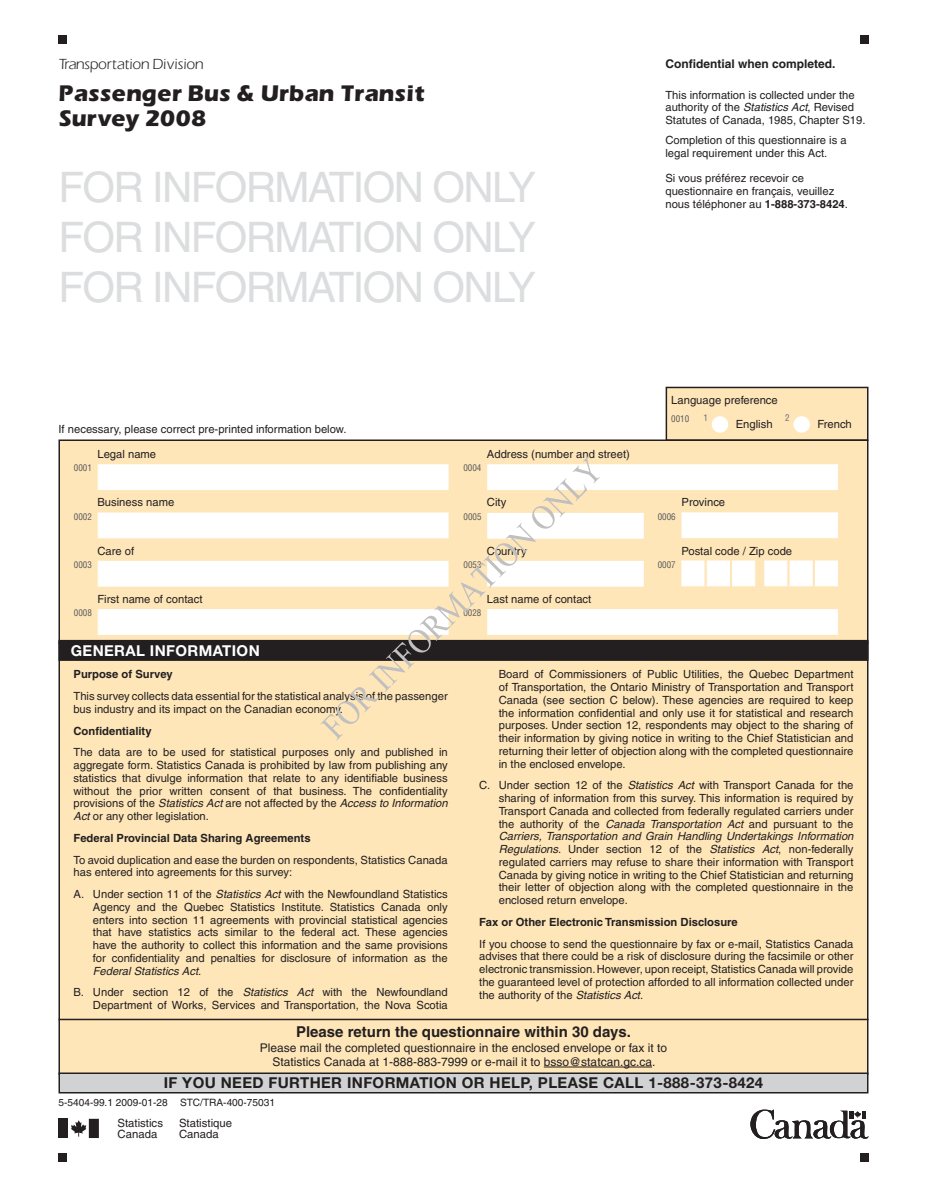
<style>
.page{position:relative;width:927px;height:1197px;background:#fff}
.page>*{position:absolute;margin:0;border:0;box-sizing:border-box;transform-origin:0 0}
.t1{font:42px/50.4px "Helvetica";letter-spacing:-.04em;color:#dcdddf;text-align:justify}
.t2{font:700 21px/25.5px "Eras";color:#231f20}
.t3{font:700 15px "Helvetica Neue LT Std";letter-spacing:.025em;color:#231f20}
.t4{font:700 15px "Helvetica";color:#231f20}
.t5{font:700 15px "Helvetica Neue LT Std";letter-spacing:.025em;color:#fff}
.t6{font:13.5px "Eras";color:#231f20}
.t7{font:12px/13.5px "Helvetica";color:#231f20;text-align:center}
.t8{font:700 12px "Helvetica";color:#231f20}
.t9{font:11.4px/11.4px "Helvetica";color:#231f20}
.t10{font:11.25px/12.8px "Helvetica";color:#231f20}
.t11{font:700 11.25px "Helvetica";color:#231f20}
.t12{font:10.2px "Helvetica";color:#231f20}
.t13{font:condensed 9px "Helvetica";color:#57585a}
.t14{font:condensed 9px "Helvetica";color:#6c6d70}
.s1{font-style:italic}
.s2{font-weight:700}
</style>
<div class="page">
<div style="left:58px;top:36px;width:9px;height:8px;background:#231f20"></div>
<div style="left:860px;top:36px;width:8px;height:8px;background:#231f20"></div>
<div style="left:58px;top:1153px;width:9px;height:8px;background:#231f20"></div>
<div style="left:860px;top:1153px;width:8px;height:8px;background:#231f20"></div>
<div style="left:58px;top:1119px;width:10px;height:19px;background:#231f20"></div>
<svg style="left:71px;top:1119px;width:28px;height:19px"></svg>
<div style="left:666px;top:387px;width:202px;height:53px;background:#fee6b9"></div>
<div style="left:666px;top:387px;width:202px;height:54px;border:2px solid #231f20"></div>
<div style="left:59px;top:440px;width:809px;height:203px;background:#fee6b9"></div>
<div style="left:58px;top:440px;width:810px;height:204px;border:2px solid #231f20"></div>
<div style="left:59px;top:642px;width:809px;height:432px;background:#fee6b9"></div>
<div style="left:59px;top:1073px;width:809px;height:20px;background:#d1d2d4"></div>
<div style="left:58px;top:1072px;width:810px;height:22px;border:2px solid #231f20"></div>
<div style="left:712px;top:416px;width:16px;height:17px;background:#fff;border-radius:50%"></div>
<div style="left:793px;top:416px;width:17px;height:17px;background:#fff;border-radius:50%"></div>
<svg style="left:750px;top:1110px;width:119px;height:29px"></svg>
<hr style="left:544px;top:1067px;width:108px;height:1px;background:#231f20">
<div style="left:98px;top:464px;width:350px;height:26px;background:#fff;border:1px solid #fff"></div>
<div style="left:488px;top:464px;width:350px;height:26px;background:#fff;border:1px solid #fff"></div>
<div style="left:98px;top:512px;width:350px;height:26px;background:#fff;border:1px solid #fff"></div>
<div style="left:488px;top:513px;width:156px;height:25px;background:#fff"></div>
<div style="left:98px;top:561px;width:350px;height:25px;background:#fff"></div>
<div style="left:488px;top:561px;width:156px;height:25px;background:#fff"></div>
<div style="left:682px;top:512px;width:156px;height:26px;background:#fff;border:1px solid #fff"></div>
<div style="left:98px;top:609px;width:350px;height:26px;background:#fff"></div>
<div style="left:488px;top:609px;width:350px;height:26px;background:#fff"></div>
<div style="left:682px;top:560px;width:22px;height:26px;background:#fff;border:1px solid #fff"></div>
<div style="left:707px;top:560px;width:23px;height:26px;background:#fff;border:1px solid #fff"></div>
<div style="left:732px;top:560px;width:23px;height:26px;background:#fff;border:1px solid #fff"></div>
<div style="left:765px;top:560px;width:22px;height:26px;background:#fff;border:1px solid #fff"></div>
<div style="left:790px;top:560px;width:22px;height:26px;background:#fff;border:1px solid #fff"></div>
<div style="left:815px;top:560px;width:23px;height:26px;background:#fff;border:1px solid #fff"></div>
<div style="left:59px;top:640px;width:809px;height:20px;background:#231f20"></div>
<div style="left:58px;top:640px;width:810px;height:21px;border:1px solid #231f20"></div>
<hr style="left:58px;top:1019px;width:810px;height:1px;background:#231f20">
<svg style="left:320px;top:456px;width:280px;height:285px"></svg>
<p class="t6" style="left:58px;top:55px;width:146px">Transportation Division</p>
<h2 class="t2" style="left:58px;top:80px;width:368px">Passenger Bus &amp; Urban Transit<br>Survey 2008</h2>
<h1 class="t1" style="left:58px;top:162px;width:479px">FOR INFORMATION ONLY FOR INFORMATION ONLY FOR INFORMATION ONLY</h1>
<p class="t8" style="left:665px;top:56px;width:172px">Confidential when completed.</p>
<p class="t10" style="left:665px;top:88px;width:202px">This information is collected under the authority of the <span class="s1">Statistics Act</span>, Revised<br>Statutes of Canada, 1985, Chapter S19.</p>
<p class="t10" style="left:665px;top:134px;width:183px">Completion of this questionnaire is a legal requirement under this Act.</p>
<p class="t10" style="left:665px;top:172px;width:184px">Si vous préférez recevoir ce questionnaire en français, veuillez nous téléphoner au <span class="s2">1-888-373-8424</span>.</p>
<p class="t10" style="left:58px;top:423px;width:289px">If necessary, please correct pre-printed information below.</p>
<p class="t10" style="left:671px;top:393px;width:108px">Language preference</p>
<p class="t13" style="left:671px;top:413px;width:19px">0010</p>
<p class="t14" style="left:703px;top:413px;width:6px">1</p>
<p class="t10" style="left:736px;top:418px;width:38px">English</p>
<p class="t14" style="left:785px;top:413px;width:6px">2</p>
<p class="t10" style="left:817px;top:418px;width:36px">French</p>
<p class="t10" style="left:97px;top:448px;width:60px">Legal name</p>
<p class="t10" style="left:487px;top:448px;width:145px">Address (number and street)</p>
<p class="t13" style="left:74px;top:463px;width:19px">0001</p>
<p class="t13" style="left:463px;top:463px;width:19px">0004</p>
<p class="t10" style="left:97px;top:496px;width:78px">Business name</p>
<p class="t13" style="left:74px;top:511px;width:19px">0002</p>
<p class="t10" style="left:487px;top:496px;width:21px">City</p>
<p class="t10" style="left:682px;top:496px;width:45px">Province</p>
<p class="t13" style="left:464px;top:511px;width:19px">0005</p>
<p class="t13" style="left:658px;top:511px;width:19px">0006</p>
<p class="t10" style="left:97px;top:544px;width:38px">Care of</p>
<p class="t10" style="left:487px;top:544px;width:41px">Country</p>
<p class="t10" style="left:681px;top:544px;width:112px">Postal code / Zip code</p>
<p class="t13" style="left:74px;top:559px;width:19px">0003</p>
<p class="t13" style="left:464px;top:559px;width:19px">0053</p>
<p class="t13" style="left:658px;top:559px;width:19px">0007</p>
<p class="t10" style="left:97px;top:592px;width:107px">First name of contact</p>
<p class="t13" style="left:74px;top:607px;width:19px">0008</p>
<p class="t10" style="left:487px;top:592px;width:106px">Last name of contact</p>
<p class="t13" style="left:463px;top:607px;width:19px">0028</p>
<h3 class="t5" style="left:71px;top:641px;width:190px">GENERAL INFORMATION</h3>
<p class="t10" style="left:499px;top:668px;width:356px;text-align:justify">Board of Commissioners of Public Utilities, the Quebec Department of Transportation, the Ontario Ministry of Transportation and Transport Canada (see section C below). These agencies are required to keep the information confidential and only use it for statistical and research purposes. Under section 12, respondents may object to the sharing of their information by giving notice in writing to the Chief Statistician and returning their letter of objection along with the completed questionnaire in the enclosed envelope.</p>
<p class="t10" style="left:499px;top:779px;width:356px;text-align:justify;text-indent:-19px">C. Under section 12 of the <span class="s1">Statistics Act</span> with Transport Canada for the sharing of information from this survey. This information is required by Transport Canada and collected from federally regulated carriers under the authority of the <span class="s1">Canada Transportation Act</span> and pursuant to the <span class="s1">Carriers, Transportation and Grain Handling Undertakings Information Regulations</span>. Under section 12 of the <span class="s1">Statistics Act</span>, non-federally regulated carriers may refuse to share their information with Transport Canada by giving notice in writing to the Chief Statistician and returning their letter of objection along with the completed questionnaire in the enclosed return envelope.</p>
<p class="t11" style="left:479px;top:915px;width:260px">Fax or Other Electronic Transmission Disclosure</p>
<p class="t10" style="left:479px;top:937px;width:376px;text-align:justify">If you choose to send the questionnaire by fax or e-mail, Statistics Canada advises that there could be a risk of disclosure during the facsimile or other electronic transmission. However, upon receipt, Statistics Canada will provide the guaranteed level of protection afforded to all information collected under the authority of the <span class="s1">Statistics Act</span>.</p>
<h3 class="t4" style="left:296px;top:1023px;width:336px">Please return the questionnaire within 30 days.</h3>
<p class="t7" style="left:260px;top:1041px;width:409px">Please mail the completed questionnaire in the enclosed envelope or fax it to<br>Statistics Canada at 1-888-883-7999 or e-mail it to bsso@statcan.gc.ca.</p>
<p class="t11" style="left:73px;top:668px;width:101px">Purpose of Survey</p>
<p class="t10" style="left:73px;top:690px;width:376px">This survey collects data essential for the statistical analysis of the passenger bus industry and its impact on the Canadian economy.</p>
<p class="t11" style="left:73px;top:724px;width:80px">Confidentiality</p>
<p class="t10" style="left:73px;top:746px;width:376px;text-align:justify">The data are to be used for statistical purposes only and published in aggregate form. Statistics Canada is prohibited by law from publishing any statistics that divulge information that relate to any identifiable business without the prior written consent of that business. The confidentiality provisions of the <span class="s1">Statistics Act</span> are not affected by the <span class="s1">Access to Information Act</span> or any other legislation.</p>
<p class="t11" style="left:73px;top:831px;width:239px">Federal Provincial Data Sharing Agreements</p>
<p class="t10" style="left:73px;top:853px;width:376px">To avoid duplication and ease the burden on respondents, Statistics Canada has entered into agreements for this survey:</p>
<p class="t10" style="left:93px;top:888px;width:356px;text-align:justify;text-indent:-19px">A. Under section 11 of the <span class="s1">Statistics Act</span> with the Newfoundland Statistics Agency and the Quebec Statistics Institute. Statistics Canada only enters into section 11 agreements with provincial statistical agencies that have statistics acts similar to the federal act. These agencies have the authority to collect this information and the same provisions for confidentiality and penalties for disclosure of information as the <span class="s1">Federal Statistics Act</span>.</p>
<p class="t10" style="left:73px;top:986px;width:376px;text-align:right">B. Under section 12 of the <span class="s1">Statistics Act</span> with the Newfoundland<br>Department of Works, Services and Transportation, the Nova Scotia</p>
<h3 class="t3" style="left:164px;top:1074px;width:601px">IF YOU NEED FURTHER INFORMATION OR HELP, PLEASE CALL 1-888-373-8424</h3>
<p class="t12" style="left:58px;top:1097px;width:218px">5-5404-99.1 2009-01-28 STC/TRA-400-75031</p>
<p class="t9" style="left:118px;top:1117px;width:47px">Statistics<br>Canada</p>
<p class="t9" style="left:179px;top:1117px;width:55px">Statistique<br>Canada</p>
</div>
